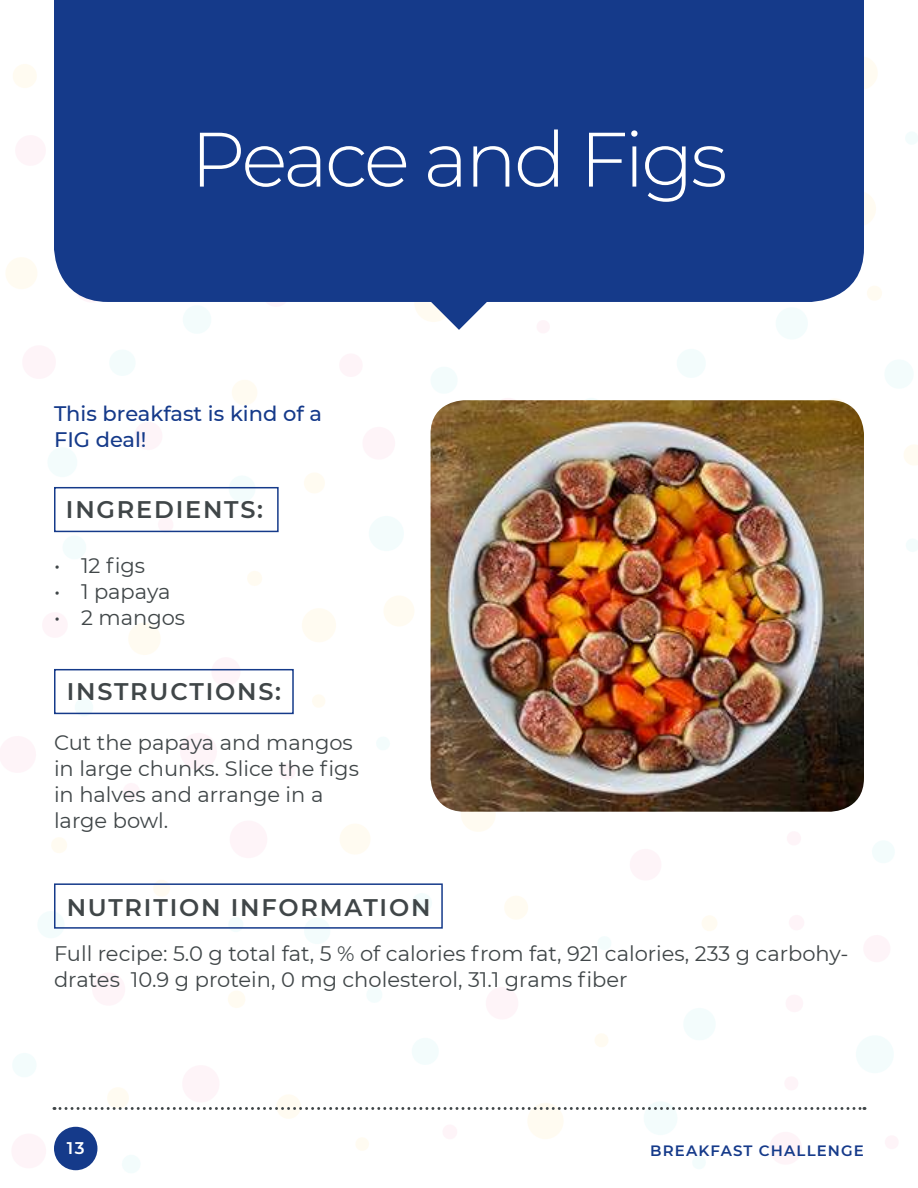
<style>
.page{position:relative;width:918px;height:1188px;background:#fff}
.page>*{position:absolute;margin:0;border:0;box-sizing:border-box;transform-origin:0 0}
.t1{font:300 76.95px "Montserrat";letter-spacing:-.04em;color:#fff}
.t2{font:600 24px "Montserrat";letter-spacing:.075em;color:#404648}
.t3{font:21px/26.2px "Montserrat";color:#404648}
.t4{font:500 21px/26.2px "Montserrat";color:#153a8a}
.t5{font:600 16.95px "Montserrat";color:#fff}
.t6{font:600 15px "Montserrat";letter-spacing:.075em;color:#153a8a}
</style>
<div class="page">
<svg style="left:227px;top:476px;width:30px;height:26px"></svg>
<svg style="left:376px;top:737px;width:14px;height:13px"></svg>
<svg style="left:905px;top:132px;width:13px;height:12px"></svg>
<svg style="left:861px;top:1036px;width:32px;height:37px"></svg>
<svg style="left:229px;top:917px;width:14px;height:15px"></svg>
<svg style="left:183px;top:306px;width:28px;height:27px"></svg>
<svg style="left:598px;top:936px;width:13px;height:14px"></svg>
<svg style="left:776px;top:308px;width:32px;height:31px"></svg>
<svg style="left:885px;top:360px;width:28px;height:28px"></svg>
<svg style="left:872px;top:841px;width:23px;height:22px"></svg>
<div style="left:369px;top:516px;width:35px;height:35px;background:#f3fcfc;border-radius:50%"></div>
<svg style="left:586px;top:398px;width:11px;height:2px"></svg>
<svg style="left:304px;top:918px;width:26px;height:26px"></svg>
<svg style="left:48px;top:448px;width:29px;height:29px"></svg>
<svg style="left:110px;top:350px;width:25px;height:26px"></svg>
<svg style="left:906px;top:539px;width:12px;height:13px"></svg>
<svg style="left:684px;top:1008px;width:31px;height:28px"></svg>
<svg style="left:38px;top:911px;width:26px;height:27px"></svg>
<svg style="left:431px;top:367px;width:26px;height:26px"></svg>
<svg style="left:63px;top:536px;width:23px;height:23px"></svg>
<svg style="left:677px;top:349px;width:28px;height:29px"></svg>
<svg style="left:367px;top:987px;width:15px;height:16px"></svg>
<svg style="left:412px;top:893px;width:20px;height:20px"></svg>
<div style="left:75px;top:698px;width:18px;height:19px;background:#f3fcfc;border-radius:50%"></div>
<svg style="left:502px;top:398px;width:12px;height:2px"></svg>
<svg style="left:789px;top:915px;width:15px;height:15px"></svg>
<svg style="left:885px;top:1136px;width:13px;height:13px"></svg>
<div style="left:863px;top:935px;width:28px;height:28px;background:#fef4f8;border-radius:50%"></div>
<svg style="left:157px;top:517px;width:17px;height:16px"></svg>
<svg style="left:787px;top:832px;width:14px;height:13px"></svg>
<svg style="left:180px;top:733px;width:37px;height:36px"></svg>
<svg style="left:486px;top:987px;width:32px;height:32px"></svg>
<svg style="left:43px;top:613px;width:24px;height:24px"></svg>
<svg style="left:363px;top:427px;width:32px;height:32px"></svg>
<svg style="left:340px;top:354px;width:22px;height:23px"></svg>
<svg style="left:23px;top:346px;width:32px;height:32px"></svg>
<svg style="left:230px;top:821px;width:37px;height:37px"></svg>
<svg style="left:210px;top:658px;width:32px;height:28px"></svg>
<svg style="left:280px;top:764px;width:15px;height:15px"></svg>
<svg style="left:16px;top:136px;width:29px;height:29px"></svg>
<svg style="left:786px;top:995px;width:17px;height:17px"></svg>
<svg style="left:135px;top:422px;width:27px;height:28px"></svg>
<svg style="left:538px;top:330px;width:10px;height:3px"></svg>
<svg style="left:267px;top:302px;width:14px;height:4px"></svg>
<svg style="left:93px;top:973px;width:32px;height:32px"></svg>
<svg style="left:630px;top:849px;width:31px;height:31px"></svg>
<svg style="left:0;top:736px;width:36px;height:36px"></svg>
<svg style="left:123px;top:783px;width:16px;height:16px"></svg>
<svg style="left:864px;top:57px;width:14px;height:32px"></svg>
<svg style="left:302px;top:608px;width:34px;height:34px"></svg>
<svg style="left:504px;top:896px;width:24px;height:23px"></svg>
<svg style="left:340px;top:824px;width:30px;height:30px"></svg>
<svg style="left:597px;top:1034px;width:9px;height:2px"></svg>
<svg style="left:228px;top:991px;width:17px;height:17px"></svg>
<svg style="left:312px;top:695px;width:13px;height:12px"></svg>
<svg style="left:6px;top:257px;width:31px;height:32px"></svg>
<svg style="left:13px;top:64px;width:24px;height:24px"></svg>
<svg style="left:153px;top:880px;width:17px;height:16px"></svg>
<svg style="left:232px;top:380px;width:25px;height:25px"></svg>
<svg style="left:864px;top:192px;width:12px;height:33px"></svg>
<svg style="left:904px;top:445px;width:14px;height:20px"></svg>
<svg style="left:384px;top:596px;width:30px;height:30px"></svg>
<svg style="left:51px;top:837px;width:16px;height:16px"></svg>
<svg style="left:128px;top:623px;width:32px;height:32px"></svg>
<svg style="left:247px;top:571px;width:15px;height:15px"></svg>
<svg style="left:304px;top:473px;width:21px;height:20px"></svg>
<svg style="left:867px;top:286px;width:15px;height:14px"></svg>
<svg style="left:461px;top:812px;width:34px;height:20px"></svg>
<div style="left:701px;top:915px;width:17px;height:17px;background:#fffbf1;border-radius:50%"></div>
<svg style="left:281px;top:302px;width:268px;height:28px"></svg>
<div style="left:54px;top:0;width:810px;height:302px;background:#153a8a"></div>
<div style="left:54px;top:487px;width:225px;height:45px;border:2px solid #153a8a"></div>
<div style="left:54px;top:669px;width:240px;height:45px;border:2px solid #153a8a"></div>
<div style="left:54px;top:883px;width:389px;height:46px;border:2px solid #153a8a"></div>
<svg style="left:12px;top:1036px;width:849px;height:137px"></svg>
<div style="left:54px;top:1127px;width:43px;height:43px;background:#153a8a;border-radius:50%"></div>
<img style="left:431px;top:400px;width:433px;height:412px">
<h1 class="t1" style="left:191px;top:129px;width:538px">Peace and Figs</h1>
<p class="t4" style="left:54px;top:402px;width:269px">This breakfast is kind of a<br>FIG deal!</p>
<p class="t2" style="left:66px;top:495px;width:199px">INGREDIENTS:</p>
<p class="t3" style="left:54px;top:553px;width:93px">• 12 figs</p>
<p class="t3" style="left:54px;top:579px;width:118px">• 1 papaya</p>
<p class="t3" style="left:54px;top:605px;width:133px">• 2 mangos</p>
<p class="t2" style="left:67px;top:678px;width:216px">INSTRUCTIONS:</p>
<p class="t3" style="left:54px;top:730px;width:306px">Cut the papaya and mangos in large chunks. Slice the figs in halves and arrange in a large bowl.</p>
<p class="t2" style="left:67px;top:893px;width:365px">NUTRITION INFORMATION</p>
<p class="t3" style="left:54px;top:941px;width:796px">Full recipe: 5.0 g total fat, 5 % of calories from fat, 921 calories, 233 g carbohy&shy;drates 10.9 g protein, 0 mg cholesterol, 31.1 grams fiber</p>
<p class="t5" style="left:67px;top:1138px;width:19px">13</p>
<p class="t6" style="left:650px;top:1142px;width:215px">BREAKFAST CHALLENGE</p>
</div>
